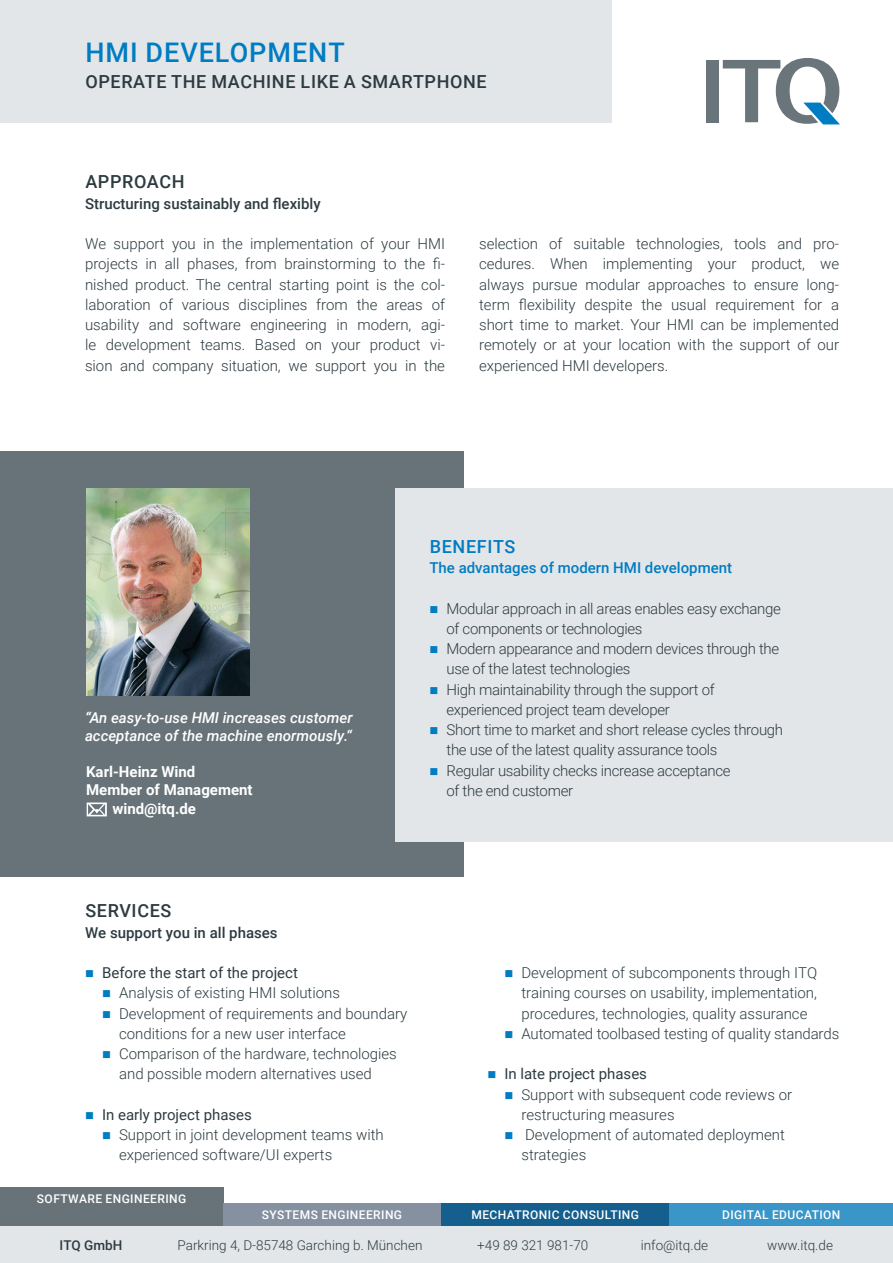
<style>
.page{position:relative;width:893px;height:1263px;background:#fff}
.page>*{position:absolute;margin:0;border:0;box-sizing:border-box;transform-origin:0 0}
.t1{font:500 27px "Roboto";letter-spacing:.035em;color:#007cc2}
.HEADLINE_TEXT{font:500 18px "Roboto";letter-spacing:.035em;color:#2d3b41}
.HEADLINE_TEXT-2{font:500 18px "Roboto";letter-spacing:.035em;color:#007cc2}
.COPY{font:300 15px/20.2px "Roboto";color:#2d3b41}
.COPY-2{font:300 15px/20.2px "Roboto";letter-spacing:-.02em;color:#2d3b41}
.t2{font:italic 500 15px/18px "Roboto";color:#fff}
.t3{font:15px "Roboto";color:#2d3b41}
.SUBLIINE_TEXT{font:500 15px "Roboto";color:#2d3b41}
.t4{font:700 15px/18px "Roboto";color:#fff}
.SUBLIINE_TEXT-2{font:500 15px "Roboto";color:#007cc2}
.COPY-3{font:300 13.5px "Roboto";color:#2d3b41}
.COPY-4{font:500 13.5px "Roboto";color:#2d3b41}
.HEADLINE_TEXT-3{font:500 12px "Roboto";letter-spacing:.035em;color:#fff}
</style>
<div class="page">
<div style="left:0;top:452px;width:463px;height:425px;background:#687379"></div>
<div style="left:395px;top:488px;width:498px;height:354px;background:#e3e6e9"></div>
<div style="left:0;top:0;width:611px;height:122px;background:#e3e6e9"></div>
<div style="left:706px;top:60px;width:13px;height:62px;background:#6a747b"></div>
<svg style="left:723px;top:58px;width:116px;height:66px"></svg>
<div style="left:0;top:1187px;width:223px;height:76px;background:#687379"></div>
<div style="left:223px;top:1203px;width:218px;height:60px;background:#8591a0"></div>
<div style="left:441px;top:1203px;width:229px;height:60px;background:#155f8f"></div>
<div style="left:670px;top:1203px;width:223px;height:60px;background:#3a95c8"></div>
<div style="left:0;top:1227px;width:893px;height:36px;background:#e3e6e9"></div>
<svg style="left:87px;top:802px;width:20px;height:14px"></svg>
<img style="left:86px;top:488px;width:163px;height:207px">
<p class="t1" style="left:86px;top:34px;width:261px">HMI DEVELOPMENT</p>
<p class="HEADLINE_TEXT" style="left:85px;top:69px;width:403px">OPERATE THE MACHINE LIKE A SMARTPHONE</p>
<p class="HEADLINE_TEXT" style="left:85px;top:169px;width:101px">APPROACH</p>
<p class="SUBLIINE_TEXT" style="left:85px;top:193px;width:237px">Structuring sustainably and flexibly</p>
<p class="COPY" style="left:85px;top:233px;width:362px;text-align:justify">We support you in the implementation of your HMI projects in all phases, from brainstorming to the fi&shy;nished product. The central starting point is the col&shy;laboration of various disciplines from the areas of usability and software engineering in modern, agi&shy;le development teams. Based on your product vi&shy;sion and company situation, we support you in the</p>
<p class="COPY" style="left:479px;top:233px;width:362px;text-align:justify">selection of suitable technologies, tools and pro&shy;cedures. When implementing your product, we always pursue modular approaches to ensure long&shy;term flexibility despite the usual requirement for a short time to market. Your HMI can be implemented remotely or at your location with the support of our experienced HMI developers.</p>
<p class="t2" style="left:85px;top:708px;width:269px">“An easy-to-use HMI increases customer acceptance of the machine enormously.“</p>
<p class="t4" style="left:86px;top:762px;width:168px">Karl-Heinz Wind<br>Member of Management</p>
<p class="t4" style="left:112px;top:799px;width:85px">wind@itq.de</p>
<p class="HEADLINE_TEXT-2" style="left:430px;top:534px;width:87px">BENEFITS</p>
<p class="SUBLIINE_TEXT-2" style="left:429px;top:557px;width:304px">The advantages of modern HMI development</p>
<p class="COPY-2" style="left:446px;top:598px;width:336px">Modular approach in all areas enables easy exchange of components or technologies</p>
<p class="COPY-2" style="left:446px;top:638px;width:334px">Modern appearance and modern devices through the use of the latest technologies</p>
<p class="COPY-2" style="left:446px;top:679px;width:270px">High maintainability through the support of experienced project team developer</p>
<p class="COPY-2" style="left:446px;top:719px;width:338px">Short time to market and short release cycles through the use of the latest quality assurance tools</p>
<p class="COPY-2" style="left:446px;top:760px;width:286px">Regular usability checks increase acceptance of the end customer</p>
<p class="HEADLINE_TEXT" style="left:85px;top:898px;width:88px">SERVICES</p>
<p class="SUBLIINE_TEXT" style="left:85px;top:922px;width:194px">We support you in all phases</p>
<p class="t3" style="left:102px;top:962px;width:197px">Before the start of the project</p>
<p class="COPY" style="left:119px;top:982px;width:222px">Analysis of existing HMI solutions</p>
<p class="COPY" style="left:119px;top:1003px;width:290px">Development of requirements and boundary conditions for a new user interface</p>
<p class="COPY" style="left:119px;top:1043px;width:279px">Comparison of the hardware, technologies and possible modern alternatives used</p>
<p class="t3" style="left:102px;top:1104px;width:151px">In early project phases</p>
<p class="COPY" style="left:119px;top:1124px;width:266px">Support in joint development teams with experienced software/UI experts</p>
<p class="HEADLINE_TEXT-3" style="left:37px;top:1190px;width:151px">SOFTWARE ENGINEERING</p>
<p class="COPY" style="left:521px;top:962px;width:297px;text-align:justify">Development of subcomponents through ITQ training courses on usability, implementation, procedures, technologies, quality assurance</p>
<p class="COPY" style="left:521px;top:1023px;width:319px">Automated toolbased testing of quality standards</p>
<p class="t3" style="left:504px;top:1063px;width:144px">In late project phases</p>
<p class="COPY" style="left:521px;top:1084px;width:272px">Support with subsequent code reviews or restructuring measures</p>
<p class="COPY" style="left:521px;top:1124px;width:265px">Development of automated deployment strategies</p>
<p class="HEADLINE_TEXT-3" style="left:262px;top:1206px;width:142px">SYSTEMS ENGINEERING</p>
<p class="HEADLINE_TEXT-3" style="left:471px;top:1206px;width:169px">MECHATRONIC CONSULTING</p>
<p class="HEADLINE_TEXT-3" style="left:722px;top:1206px;width:120px">DIGITAL EDUCATION</p>
<p class="COPY-4" style="left:60px;top:1235px;width:64px">ITQ GmbH</p>
<p class="COPY-3" style="left:178px;top:1235px;width:246px">Parkring 4, D-85748 Garching b. München</p>
<p class="COPY-3" style="left:477px;top:1235px;width:113px">+49 89 321 981-70</p>
<p class="COPY-3" style="left:641px;top:1235px;width:69px">info@itq.de</p>
<p class="COPY-3" style="left:767px;top:1235px;width:67px">www.itq.de</p>
</div>
